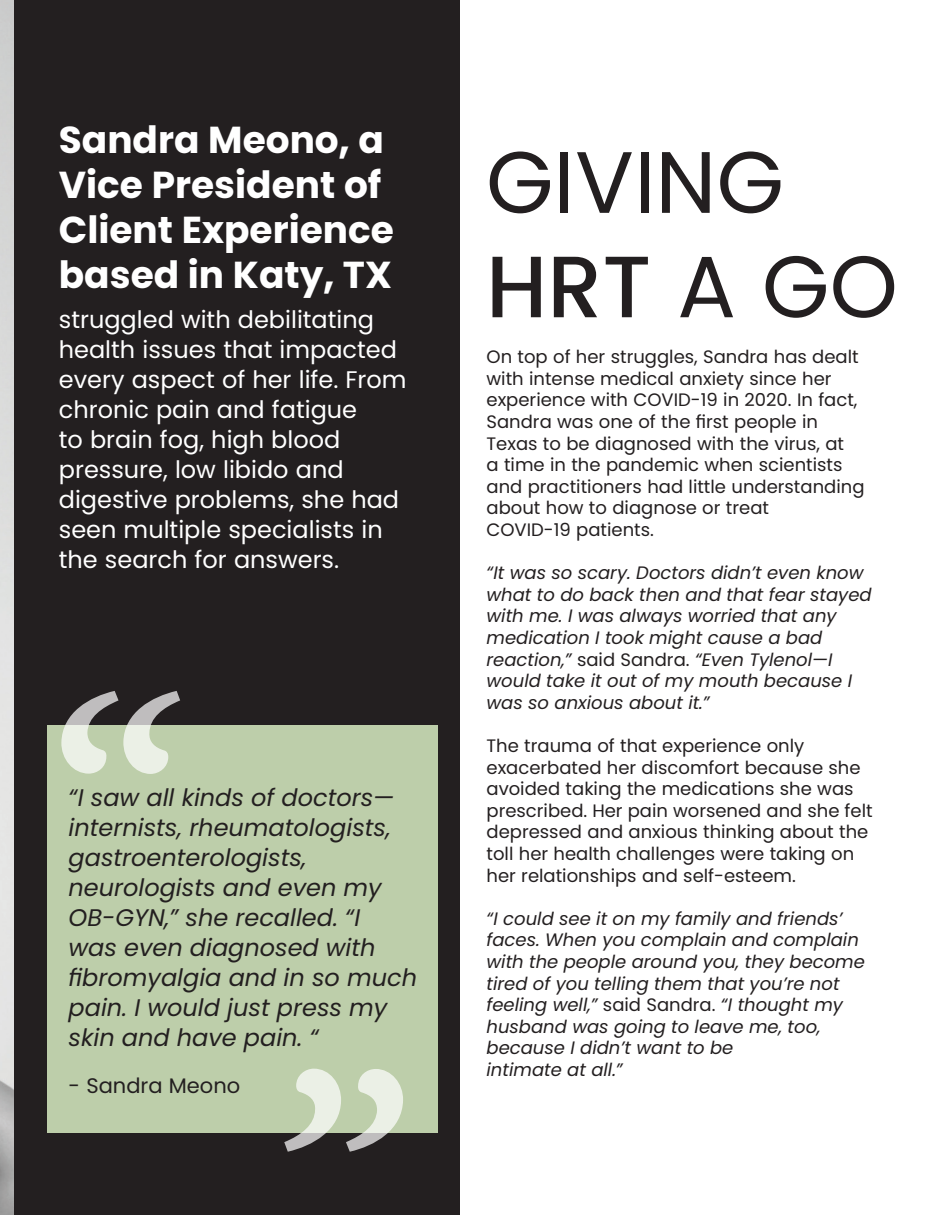
<style>
.page{position:relative;width:945px;height:1215px;background:#fff}
.page>*{position:absolute;margin:0;border:0;box-sizing:border-box;transform-origin:0 0}
.t1{font:italic 600 321px "Minion Pro";color:#fff}
.t2{font:87px/104.4px "Poppins";color:#231f20}
.t3{font:700 37.5px/45px "Poppins";color:#fff}
.t4{font:24px/30px "Poppins";color:#fff}
.t5{font:italic 24px/30px "Poppins";color:#231f20}
.t6{font:21px "Poppins";color:#231f20}
.t7{font:18px/21.6px "Poppins";color:#231f20}
.t8{font:italic 18px/21.6px "Poppins";color:#231f20}
.s1{font-weight:500}
.s2{font-style:normal}
</style>
<div class="page">
<div style="left:0;top:0;width:460px;height:1215px;background:#231f20"></div>
<div style="left:47px;top:725px;width:390px;height:407px;background:#bdceaa"></div>
<img style="left:0;top:0;width:14px;height:1215px">
<p class="t3" style="left:59px;top:118px;width:337px">Sandra Meono, a<br>Vice President of<br>Client Experience based in Katy, TX</p>
<p class="t4" style="left:59px;top:305px;width:349px">struggled with debilitating health issues that impacted every aspect of her life. From chronic pain and fatigue<br>to brain fog, high blood pressure, low libido and digestive problems, she had seen multiple specialists in the search for answers.</p>
<h1 class="t1" style="left:27px;top:592px;width:139px">“</h1>
<p class="t5" style="left:69px;top:783px;width:350px">“I saw all kinds of doctors— internists, rheumatologists, gastroenterologists, neurologists and even my<br>OB-GYN,” she recalled. “I<br>was even diagnosed with fibromyalgia and in so much pain. I would just press my skin and have pain. “</p>
<p class="t6" style="left:69px;top:1073px;width:173px">- Sandra Meono</p>
<h1 class="t1" style="left:437px;top:1251px;width:139px;rotate:-180deg">“</h1>
<p class="t2" style="left:486px;top:131px;width:413px">GIVING<br><span class="s1">HRT</span> A GO</p>
<p class="t7" style="left:487px;top:346px;width:379px">On top of her struggles, Sandra has dealt with intense medical anxiety since her experience with COVID-19 in 2020. In fact, Sandra was one of the first people in Texas to be diagnosed with the virus, at<br>a time in the pandemic when scientists and practitioners had little understanding about how to diagnose or treat<br>COVID-19 patients.</p>
<p class="t8" style="left:487px;top:562px;width:387px">“It was so scary. Doctors didn’t even know what to do back then and that fear stayed with me. I was always worried that any medication I took might cause a bad reaction,” <span class="s2">said Sandra.</span> “Even Tylenol—I would take it out of my mouth because I was so anxious about it.”</p>
<p class="t7" style="left:487px;top:735px;width:388px">The trauma of that experience only exacerbated her discomfort because she avoided taking the medications she was prescribed. Her pain worsened and she felt depressed and anxious thinking about the toll her health challenges were taking on her relationships and self-esteem.</p>
<p class="t8" style="left:487px;top:908px;width:380px">“I could see it on my family and friends’ faces. When you complain and complain with the people around you, they become tired of you telling them that you’re not feeling well,” <span class="s2">said Sandra.</span> “I thought my husband was going to leave me, too, because I didn’t want to be<br>intimate at all.”</p>
</div>
